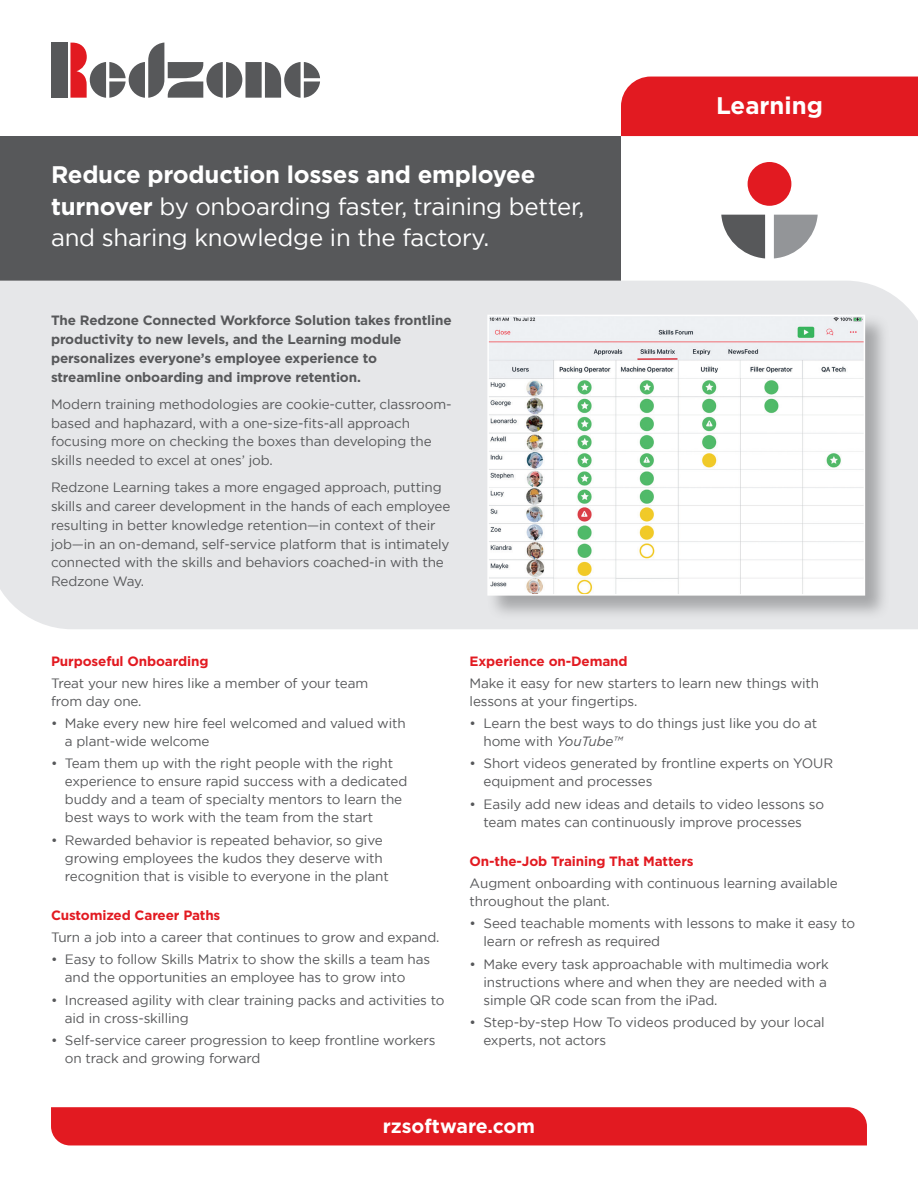
<style>
.page{position:relative;width:918px;height:1188px;background:#fff}
.page>*{position:absolute;margin:0;border:0;box-sizing:border-box;transform-origin:0 0}
.t1{font:24px/31.5px "Gotham";letter-spacing:-.01em;color:#fff}
.text-1{font:700 24px "Gotham";color:#fff}
.t2{font:700 19.5px "Gotham";color:#fff}
.t3{font:13.5px/18px "Gotham";letter-spacing:-.01em;color:#57585a}
.t4{font:700 13.5px/18.8px "Gotham";letter-spacing:-.01em;color:#57585a}
.t5{font:700 13.5px "Gotham";letter-spacing:-.01em;color:#e21a21}
.s1{font-weight:700}
.s2{font-style:italic}
</style>
<div class="page">
<div style="left:0;top:136px;width:621px;height:145px;background:#57585a"></div>
<div style="left:0;top:281px;width:918px;height:348px;background:#e6e7e9"></div>
<div style="left:487px;top:314px;width:403px;height:306px;background:#57585a;opacity:.45"></div>
<img style="left:490px;top:318px;width:372px;height:275px">
<div style="left:487px;top:315px;width:378px;height:281px;border:2px solid #fff"></div>
<div style="left:621px;top:77px;width:297px;height:59px;background:#e21a21"></div>
<div style="left:51px;top:1107px;width:816px;height:38px;background:#e21a21"></div>
<div style="left:51px;top:43px;width:16px;height:55px;background:#57585a"></div>
<svg style="left:70px;top:43px;width:250px;height:55px"></svg>
<svg style="left:721px;top:215px;width:44px;height:43px"></svg>
<svg style="left:774px;top:215px;width:44px;height:43px"></svg>
<div style="left:748px;top:162px;width:43px;height:44px;background:#e21a21;border-radius:50%"></div>
<p class="t1" style="left:51px;top:159px;width:535px"><span class="s1">Reduce production losses and employee turnover</span> by onboarding faster, training better, and sharing knowledge in the factory.</p>
<p class="t4" style="left:51px;top:311px;width:402px">The Redzone Connected Workforce Solution takes frontline productivity to new levels, and the Learning module personalizes everyone’s employee experience to<br>streamline onboarding and improve retention.</p>
<p class="t3" style="left:51px;top:395px;width:402px;line-height:18.8px">Modern training methodologies are cookie-cutter, classroom&shy;based and haphazard, with a one-size-fits-all approach focusing more on checking the boxes than developing the skills needed to excel at ones’ job.</p>
<p class="t3" style="left:51px;top:478px;width:401px;line-height:18.8px">Redzone Learning takes a more engaged approach, putting skills and career development in the hands of each employee resulting in better knowledge retention—in context of their job—in an on-demand, self-service platform that is intimately connected with the skills and behaviors coached-in with the Redzone Way.</p>
<p class="text-1" style="left:716px;top:89px;width:108px">Learning</p>
<p class="t5" style="left:51px;top:652px;width:159px">Purposeful Onboarding</p>
<p class="t3" style="left:51px;top:674px;width:319px">Treat your new hires like a member of your team from day one.</p>
<p class="t3" style="left:65px;top:714px;width:342px;text-indent:-14px">• Make every new hire feel welcomed and valued with a plant-wide welcome</p>
<p class="t3" style="left:65px;top:754px;width:344px;text-indent:-14px">• Team them up with the right people with the right experience to ensure rapid success with a dedicated buddy and a team of specialty mentors to learn the best ways to work with the team from the start</p>
<p class="t3" style="left:65px;top:831px;width:325px;text-indent:-14px">• Rewarded behavior is repeated behavior, so give growing employees the kudos they deserve with recognition that is visible to everyone in the plant</p>
<p class="t5" style="left:51px;top:906px;width:171px">Customized Career Paths</p>
<p class="t3" style="left:51px;top:928px;width:390px">Turn a job into a career that continues to grow and expand.</p>
<p class="t3" style="left:65px;top:950px;width:367px;text-indent:-14px">• Easy to follow Skills Matrix to show the skills a team has and the opportunities an employee has to grow into</p>
<p class="t3" style="left:65px;top:991px;width:381px;text-indent:-14px">• Increased agility with clear training packs and activities to aid in cross-skilling</p>
<p class="t3" style="left:65px;top:1031px;width:372px;text-indent:-14px">• Self-service career progression to keep frontline workers on track and growing forward</p>
<p class="t5" style="left:470px;top:652px;width:160px">Experience on-Demand</p>
<p class="t3" style="left:470px;top:674px;width:351px">Make it easy for new starters to learn new things with lessons at your fingertips.</p>
<p class="t3" style="left:484px;top:714px;width:335px;text-indent:-14px">• Learn the best ways to do things just like you do at home with <span class="s2">YouTube™</span></p>
<p class="t3" style="left:484px;top:754px;width:351px;text-indent:-14px">• Short videos generated by frontline experts on YOUR equipment and processes</p>
<p class="t3" style="left:484px;top:795px;width:342px;text-indent:-14px">• Easily add new ideas and details to video lessons so team mates can continuously improve processes</p>
<p class="t5" style="left:470px;top:852px;width:226px">On-the-Job Training That Matters</p>
<p class="t3" style="left:470px;top:874px;width:370px">Augment onboarding with continuous learning available throughout the plant.</p>
<p class="t3" style="left:484px;top:914px;width:373px;text-indent:-14px">• Seed teachable moments with lessons to make it easy to learn or refresh as required</p>
<p class="t3" style="left:484px;top:955px;width:347px;text-indent:-14px">• Make every task approachable with multimedia work instructions where and when they are needed with a simple QR code scan from the iPad.</p>
<p class="t3" style="left:484px;top:1013px;width:343px;text-indent:-14px">• Step-by-step How To videos produced by your local experts, not actors</p>
<p class="t2" style="left:383px;top:1113px;width:154px">rzsoftware.com</p>
</div>
